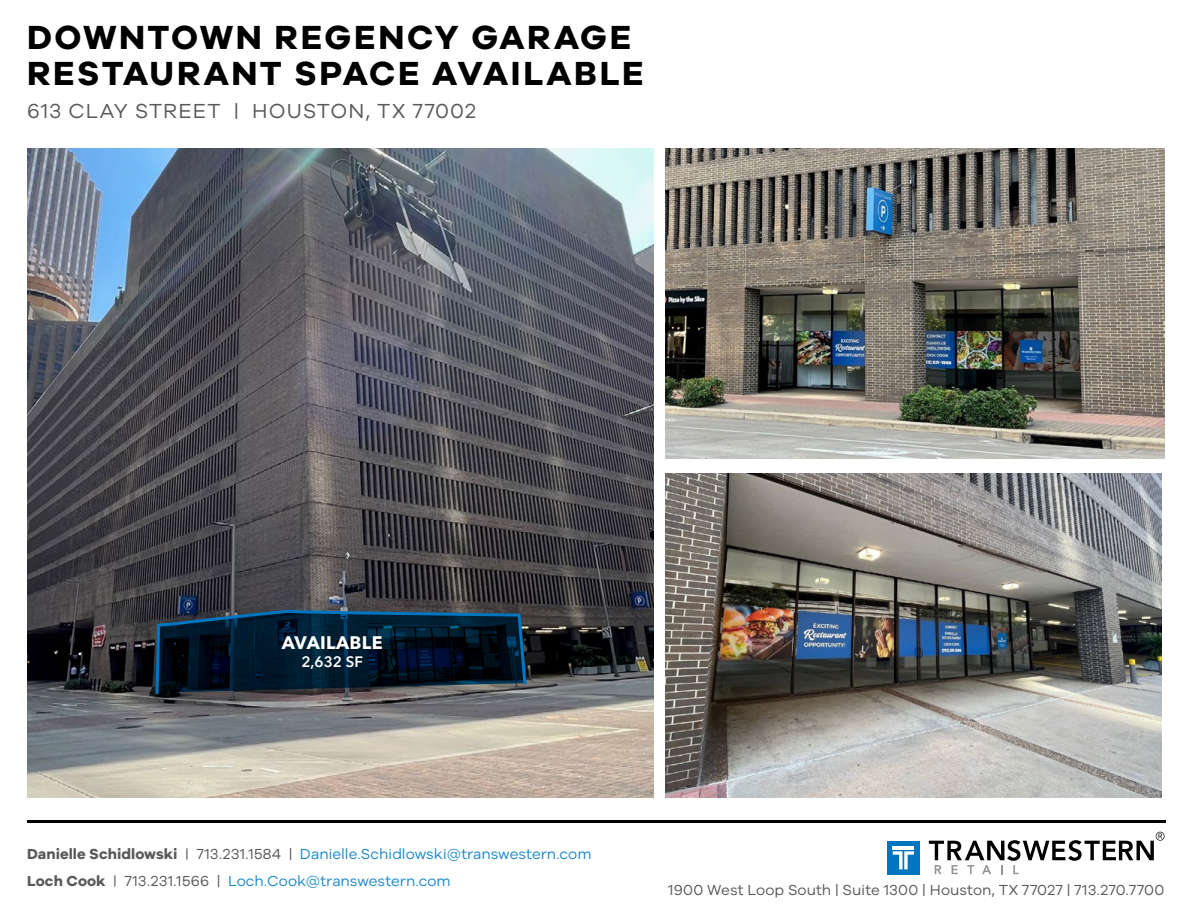
<style>
.page{position:relative;width:1188px;height:918px;background:#fff}
.page>*{position:absolute;margin:0;border:0;box-sizing:border-box;transform-origin:0 0}
.t1{font:700 34.5px/36px "Galyon";letter-spacing:.07em;color:#000}
.t2{font:21px "Galyon";letter-spacing:.05em;color:#58595b}
.t3{font:700 18px "Avenir Next LT Pro";letter-spacing:.02em;color:#fff}
.t4{font:15px/27.3px "Galyon";color:#1a88c9}
.t5{font:15px "Galyon";letter-spacing:.01em;color:#58595b}
.t6{font:600 15px "Avenir Next LT Pro";color:#fff}
.s1{font-weight:700;color:#58595b}
.s2{color:#58595b}
</style>
<div class="page">
<hr style="left:27px;top:820px;width:1139px;height:2px;background:#000">
<div style="left:887px;top:841px;width:33px;height:33px;background:#0076c0"></div>
<svg style="left:893px;top:851px;width:21px;height:18px"></svg>
<hr style="left:893px;top:846px;width:21px;height:4px;background:#fff">
<svg style="left:929px;top:832px;width:236px;height:42px"></svg>
<img style="left:665px;top:473px;width:497px;height:325px">
<img style="left:27px;top:148px;width:626px;height:650px">
<img style="left:665px;top:148px;width:500px;height:311px">
<svg style="left:154px;top:610px;width:374px;height:86px;background:#0c2234"></svg>
<h1 class="t1" style="left:27px;top:19px;width:618px">DOWNTOWN REGENCY GARAGE<br>RESTAURANT SPACE AVAILABLE</h1>
<h2 class="t2" style="left:27px;top:95px;width:450px">613 CLAY STREET | HOUSTON, TX 77002</h2>
<p class="t3" style="left:282px;top:632px;width:102px">AVAILABLE</p>
<p class="t6" style="left:301px;top:653px;width:63px">2,632 SF</p>
<p class="t4" style="left:27px;top:838px;width:566px"><span class="s1">Danielle Schidlowski</span> <span class="s2">| 713.231.1584 |</span> Danielle.Schidlowski@transwestern.com<br><span class="s1">Loch Cook</span> <span class="s2">| 713.231.1566 |</span> Loch.Cook@transwestern.com</p>
<p class="t5" style="left:668px;top:879px;width:498px">1900 West Loop South | Suite 1300 | Houston, TX 77027 | 713.270.7700</p>
</div>
